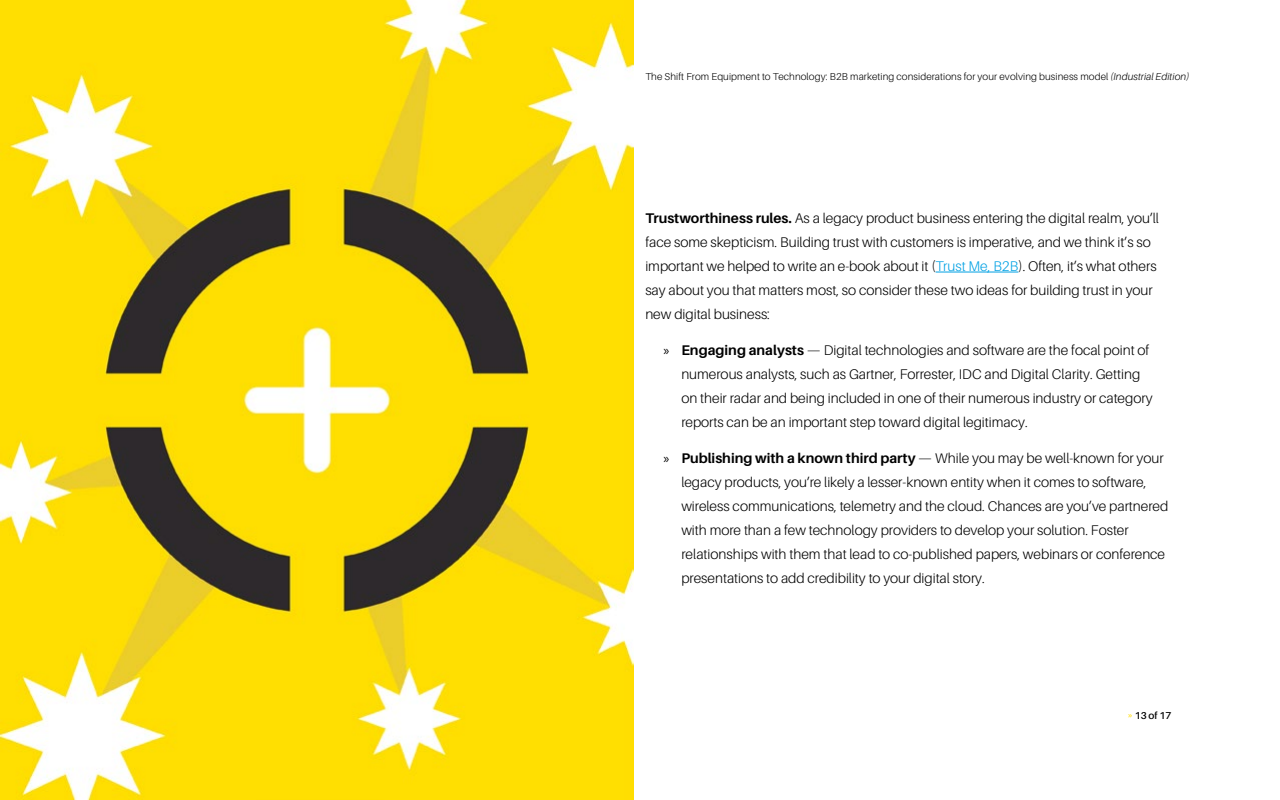
<style>
.page{position:relative;width:1280px;height:800px;background:#fff}
.page>*{position:absolute;margin:0;border:0;box-sizing:border-box;transform-origin:0 0}
.t1{font:300 14px/24px "Aileron";color:#000}
.t2{font:300 10px "Aileron";letter-spacing:.01em;color:#000}
.t3{font:600 10px "Aileron";color:#000}
.s1{font-style:italic}
.s2{font-weight:700}
.s3{color:#00a1e4}
.s4{font-family:"Myriad Pro";font-weight:400}
.s5{font-size:9px;color:#fd0}
</style>
<div class="page">
<img style="left:1px;top:0;width:632px;height:800px">
<hr style="left:936px;top:272px;width:82px;height:1px;background:#00a1e4">
<p class="t2" style="left:645px;top:71px;width:545px">The Shift From Equipment to Technology: B2B marketing considerations for your evolving business model <span class="s1">(Industrial Edition)</span></p>
<p class="t1" style="left:645px;top:206px;width:515px"><span class="s2">Trustworthiness rules.</span> As a legacy product business entering the digital realm, you’ll face some skepticism. Building trust with customers is imperative, and we think it’s so important we helped to write an e-book about it (<span class="s3">Trust Me, B2B</span>). Often, it’s what others say about you that matters most, so consider these two ideas for building trust in your new digital business:</p>
<p class="t1" style="left:681px;top:338px;width:473px;text-indent:-18px"><span class="s4">»</span> <span class="s2">Engaging analysts</span> — Digital technologies and software are the focal point of numerous analysts, such as Gartner, Forrester, IDC and Digital Clarity. Getting on their radar and being included in one of their numerous industry or category reports can be an important step toward digital legitimacy.</p>
<p class="t1" style="left:681px;top:446px;width:489px;text-indent:-18px"><span class="s4">»</span> <span class="s2">Publishing with a known third party</span> — While you may be well-known for your legacy products, you’re likely a lesser-known entity when it comes to software, wireless communications, telemetry and the cloud. Chances are you’ve partnered with more than a few technology providers to develop your solution. Foster relationships with them that lead to co-published papers, webinars or conference presentations to add credibility to your digital story.</p>
<p class="t3" style="left:1128px;top:710px;width:45px"><span class="s5">»</span> 13 of 17</p>
</div>
